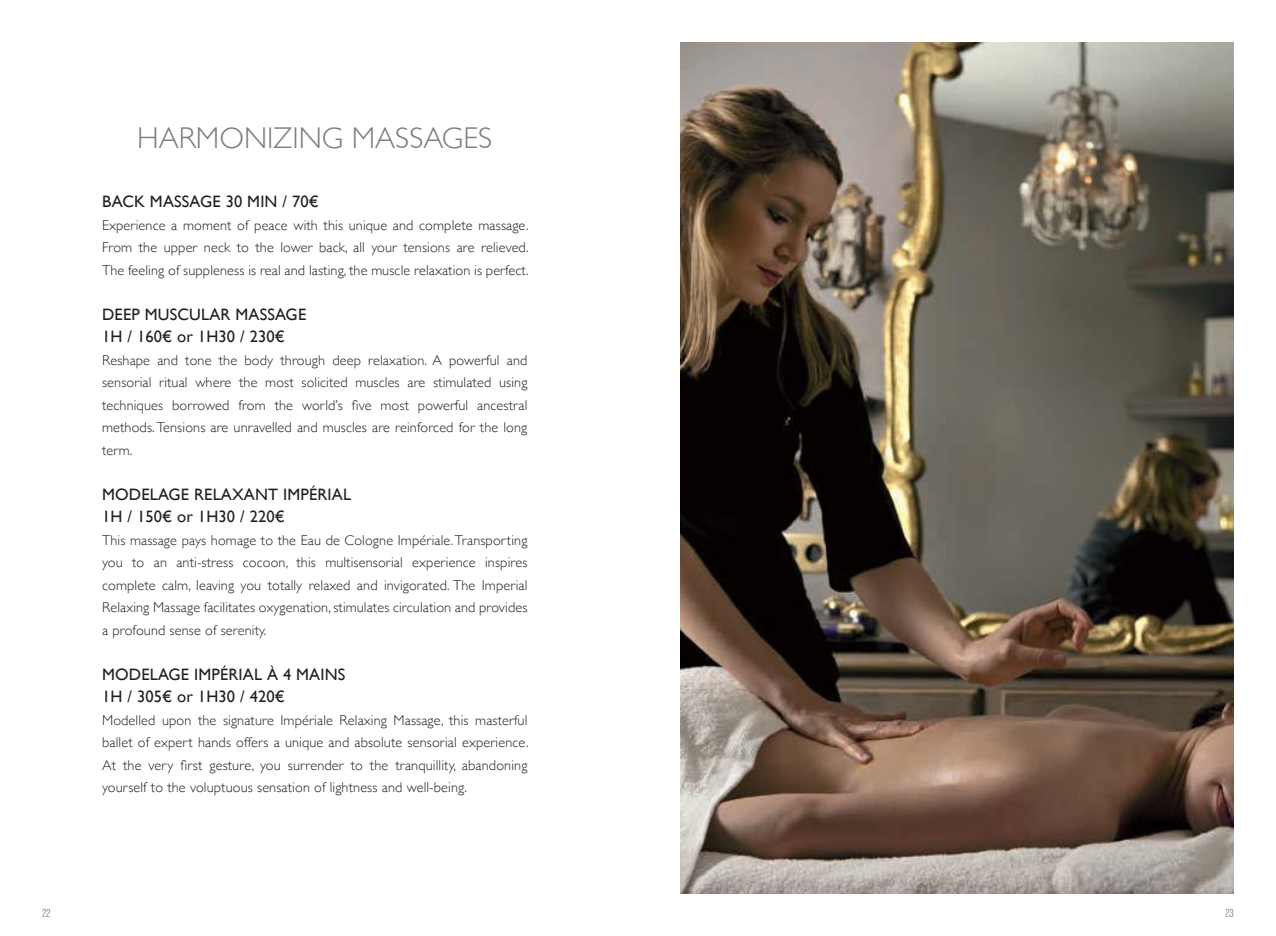
<style>
.page{position:relative;width:1276px;height:936px;background:#fff}
.page>*{position:absolute;margin:0;border:0;box-sizing:border-box;transform-origin:0 0}
.t1{font:300 30px "Gill Sans";color:#7d7c7e}
.t2{font:16.5px/22.5px "Gill Sans";letter-spacing:.01em;color:#241f1f}
.t3{font:300 14.25px/22.5px "Gill Sans";letter-spacing:.01em;color:#241f1f;text-align:justify}
.t4{font:12px "Giorgio Sans";color:#7d7c7e}
</style>
<div class="page">
<img style="left:680px;top:43px;width:553px;height:850px">
<h1 class="t1" style="left:137px;top:115px;width:357px">HARMONIZING MASSAGES</h1>
<p class="t2" style="left:102px;top:190px;width:218px">BACK MASSAGE 30 MIN / 70€</p>
<p class="t3" style="left:102px;top:213px;width:428px">Experience a moment of peace with this unique and complete massage.<br>From the upper neck to the lower back, all your tensions are relieved.<br>The feeling of suppleness is real and lasting, the muscle relaxation is perfect.</p>
<p class="t2" style="left:102px;top:303px;width:206px">DEEP MUSCULAR MASSAGE<br>1H / 160€ or 1H30 / 230€</p>
<p class="t3" style="left:102px;top:348px;width:427px">Reshape and tone the body through deep relaxation. A powerful and sensorial ritual where the most solicited muscles are stimulated using techniques borrowed from the world’s five most powerful ancestral methods. Tensions are unravelled and muscles are reinforced for the long term.</p>
<p class="t2" style="left:102px;top:483px;width:250px">MODELAGE RELAXANT IMPÉRIAL<br>1H / 150€ or 1H30 / 220€</p>
<p class="t3" style="left:102px;top:528px;width:427px">This massage pays homage to the Eau de Cologne Impériale. Transporting you to an anti-stress cocoon, this multisensorial experience inspires complete calm, leaving you totally relaxed and invigorated. The Imperial Relaxing Massage facilitates oxygenation, stimulates circulation and provides a profound sense of serenity.</p>
<p class="t2" style="left:102px;top:663px;width:245px">MODELAGE IMPÉRIAL À 4 MAINS<br>1H / 305€ or 1H30 / 420€</p>
<p class="t3" style="left:102px;top:708px;width:428px">Modelled upon the signature Impériale Relaxing Massage, this masterful ballet of expert hands offers a unique and absolute sensorial experience.<br>At the very first gesture, you surrender to the tranquillity, abandoning yourself to the voluptuous sensation of lightness and well-being.</p>
<p class="t4" style="left:43px;top:906px;width:9px">22</p>
<p class="t4" style="left:1225px;top:906px;width:9px">23</p>
</div>
